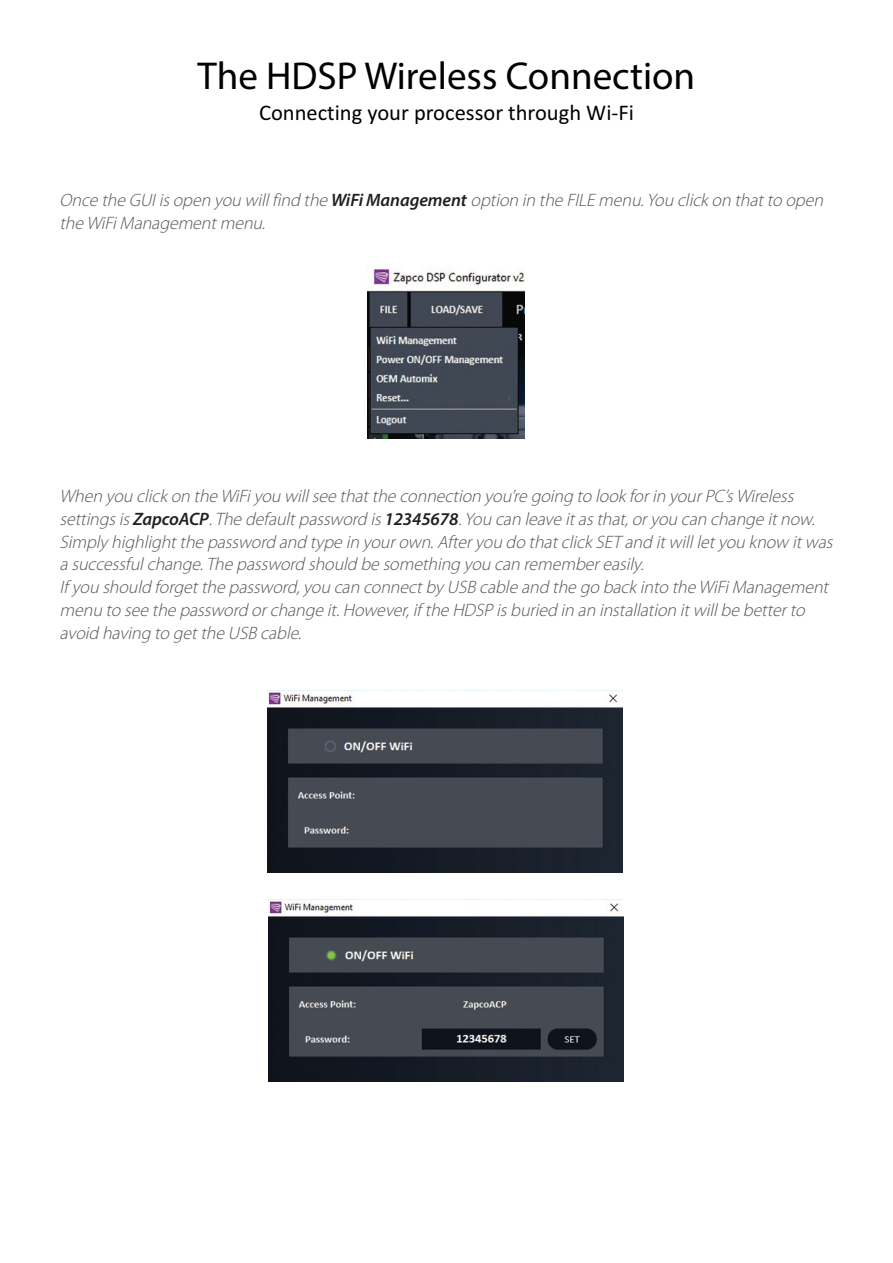
<style>
.page{position:relative;width:893px;height:1263px;background:#fff}
.page>*{position:absolute;margin:0;border:0;box-sizing:border-box;transform-origin:0 0}
.t1{font:39px "Myriad Pro";color:#000103}
.t2{font:22.5px "Calibri";color:#000103}
.t3{font:italic 300 18px/22.8px "Myriad Pro";letter-spacing:-.015em;color:#555759}
.s1{font-weight:600;color:#231f20}
</style>
<div class="page">
<img style="left:368px;top:264px;width:157px;height:175px">
<img style="left:267px;top:690px;width:355px;height:182px">
<img style="left:269px;top:899px;width:355px;height:182px">
<h1 class="t1" style="left:198px;top:61px;width:499px">The HDSP Wireless Connection</h1>
<p class="t2" style="left:259px;top:99px;width:376px">Connecting your processor through Wi-Fi</p>
<p class="t3" style="left:60px;top:190px;width:768px">Once the GUI is open you will find the <span class="s1">WiFi Ma n ag em en t</span> option in the FILE menu. You click on that to open the WiFi Management menu.</p>
<p class="t3" style="left:60px;top:486px;width:778px">When you click on the WiFi you will see that the connection you’re going to look for in your PC’s Wireless settings is <span class="s1">Zap coA CP</span> . The default password is <span class="s1">1 23 4 5 6 78</span> . You can leave it as that, or you can change it now.<br>Simply highlight the password and type in your own. After you do that click SET and it will let you know it was a successful change. The password should be something you can remember easily.<br>If you should forget the password, you can connect by USB cable and the go back into the WiFi Management menu to see the password or change it. However, if the HDSP is buried in an installation it will be better to avoid having to get the USB cable.</p>
</div>
